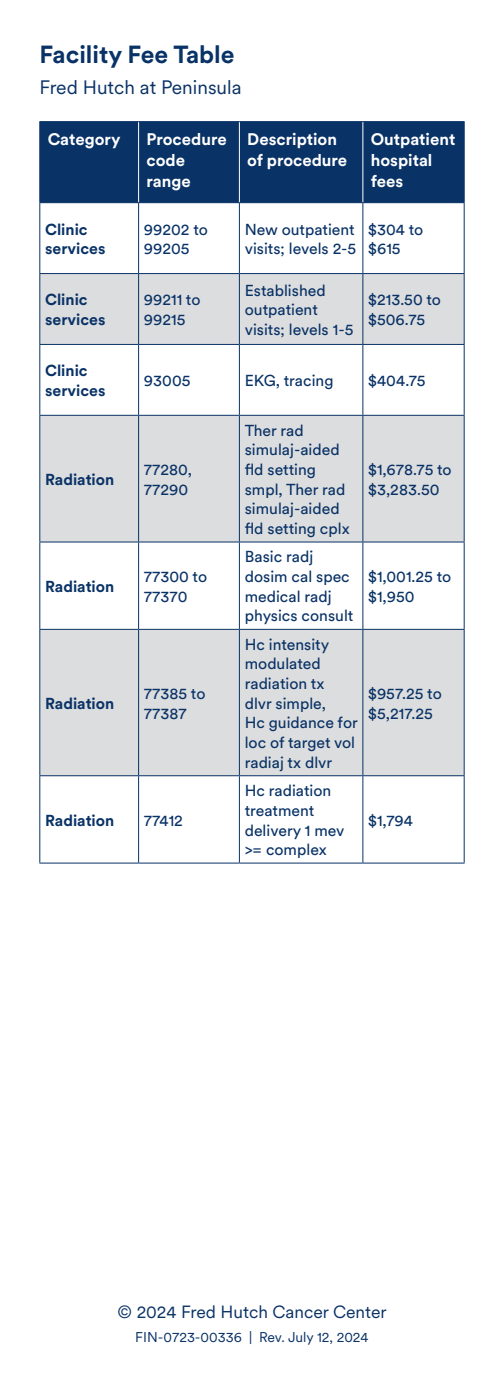
<style>
.page{position:relative;width:504px;height:1386px;background:#fff}
.page>*{position:absolute;margin:0;border:0;box-sizing:border-box;transform-origin:0 0}
.t1{font:700 24.5px "Circular XX";color:#093266}
.t2{font:19.25px "Circular XX";color:#093266}
.t3{font:17.5px "Circular XX";color:#093266}
.t4{font:700 16.62px/20.8px "Circular XX";color:#fff}
.t5{font:15.75px/19.6px "Circular XX";color:#093266}
.t6{font:700 15.75px/19.6px "Circular XX";color:#093266}
.t7{font:14px "Circular XX";color:#093266}
</style>
<div class="page">
<div style="left:40px;top:122px;width:424px;height:80px;background:#093266"></div>
<div style="left:40px;top:274px;width:424px;height:70px;background:#dcddde"></div>
<svg style="left:40px;top:416px;width:424px;height:359px;fill:#dcddde"></svg>
<hr style="left:138px;top:122px;width:1px;height:80px;background:#fff">
<hr style="left:239px;top:122px;width:1px;height:80px;background:#fff">
<hr style="left:362px;top:122px;width:1px;height:80px;background:#fff">
<hr style="left:138px;top:203px;width:1px;height:70px;background:#093266">
<hr style="left:239px;top:203px;width:1px;height:70px;background:#093266">
<hr style="left:362px;top:203px;width:1px;height:70px;background:#093266">
<hr style="left:138px;top:274px;width:1px;height:70px;background:#093266">
<hr style="left:239px;top:274px;width:1px;height:70px;background:#093266">
<hr style="left:362px;top:274px;width:1px;height:70px;background:#093266">
<hr style="left:138px;top:345px;width:1px;height:70px;background:#093266">
<hr style="left:239px;top:345px;width:1px;height:70px;background:#093266">
<hr style="left:362px;top:345px;width:1px;height:70px;background:#093266">
<hr style="left:138px;top:416px;width:1px;height:126px;background:#093266">
<hr style="left:239px;top:416px;width:1px;height:126px;background:#093266">
<hr style="left:362px;top:416px;width:1px;height:126px;background:#093266">
<hr style="left:138px;top:542px;width:1px;height:87px;background:#093266">
<hr style="left:239px;top:542px;width:1px;height:87px;background:#093266">
<hr style="left:362px;top:542px;width:1px;height:87px;background:#093266">
<hr style="left:138px;top:630px;width:1px;height:145px;background:#093266">
<hr style="left:239px;top:630px;width:1px;height:145px;background:#093266">
<hr style="left:362px;top:630px;width:1px;height:145px;background:#093266">
<hr style="left:138px;top:776px;width:1px;height:87px;background:#093266">
<hr style="left:239px;top:776px;width:1px;height:87px;background:#093266">
<hr style="left:362px;top:776px;width:1px;height:87px;background:#093266">
<hr style="left:39px;top:121px;width:100px;height:1px;background:#093266">
<hr style="left:39px;top:122px;width:1px;height:80px;background:#093266">
<hr style="left:139px;top:121px;width:100px;height:1px;background:#093266">
<hr style="left:239px;top:121px;width:124px;height:1px;background:#093266">
<hr style="left:363px;top:121px;width:102px;height:1px;background:#093266">
<hr style="left:464px;top:122px;width:1px;height:80px;background:#093266">
<hr style="left:39px;top:345px;width:1px;height:70px;background:#093266">
<hr style="left:464px;top:345px;width:1px;height:70px;background:#093266">
<hr style="left:39px;top:776px;width:1px;height:87px;background:#093266">
<hr style="left:464px;top:776px;width:1px;height:87px;background:#093266">
<hr style="left:39px;top:415px;width:100px;height:1px;background:#093266">
<hr style="left:39px;top:416px;width:1px;height:126px;background:#093266">
<hr style="left:139px;top:415px;width:100px;height:1px;background:#093266">
<hr style="left:239px;top:415px;width:124px;height:1px;background:#093266">
<hr style="left:363px;top:415px;width:102px;height:1px;background:#093266">
<hr style="left:464px;top:416px;width:1px;height:126px;background:#093266">
<hr style="left:39px;top:629px;width:100px;height:1px;background:#093266">
<hr style="left:39px;top:630px;width:1px;height:145px;background:#093266">
<hr style="left:139px;top:629px;width:100px;height:1px;background:#093266">
<hr style="left:239px;top:629px;width:124px;height:1px;background:#093266">
<hr style="left:363px;top:629px;width:102px;height:1px;background:#093266">
<hr style="left:464px;top:630px;width:1px;height:145px;background:#093266">
<hr style="left:39px;top:775px;width:100px;height:1px;background:#093266">
<hr style="left:139px;top:775px;width:100px;height:1px;background:#093266">
<hr style="left:239px;top:775px;width:124px;height:1px;background:#093266">
<hr style="left:363px;top:775px;width:102px;height:1px;background:#093266">
<hr style="left:39px;top:863px;width:100px;height:1px;background:#093266">
<hr style="left:139px;top:863px;width:100px;height:1px;background:#093266">
<hr style="left:239px;top:863px;width:124px;height:1px;background:#093266">
<hr style="left:363px;top:863px;width:102px;height:1px;background:#093266">
<hr style="left:39px;top:202px;width:100px;height:1px;background:#093266">
<hr style="left:39px;top:203px;width:1px;height:70px;background:#093266">
<hr style="left:139px;top:202px;width:100px;height:1px;background:#093266">
<hr style="left:239px;top:202px;width:124px;height:1px;background:#093266">
<hr style="left:363px;top:202px;width:102px;height:1px;background:#093266">
<hr style="left:464px;top:203px;width:1px;height:70px;background:#093266">
<hr style="left:39px;top:273px;width:100px;height:1px;background:#093266">
<hr style="left:39px;top:274px;width:1px;height:70px;background:#093266">
<hr style="left:139px;top:273px;width:100px;height:1px;background:#093266">
<hr style="left:239px;top:273px;width:124px;height:1px;background:#093266">
<hr style="left:363px;top:273px;width:102px;height:1px;background:#093266">
<hr style="left:464px;top:274px;width:1px;height:70px;background:#093266">
<hr style="left:39px;top:344px;width:100px;height:1px;background:#093266">
<hr style="left:139px;top:344px;width:100px;height:1px;background:#093266">
<hr style="left:239px;top:344px;width:124px;height:1px;background:#093266">
<hr style="left:363px;top:344px;width:102px;height:1px;background:#093266">
<hr style="left:39px;top:542px;width:100px;height:1px;background:#093266">
<hr style="left:39px;top:542px;width:1px;height:87px;background:#093266">
<hr style="left:139px;top:542px;width:100px;height:1px;background:#093266">
<hr style="left:239px;top:542px;width:124px;height:1px;background:#093266">
<hr style="left:363px;top:542px;width:102px;height:1px;background:#093266">
<hr style="left:464px;top:542px;width:1px;height:87px;background:#093266">
<h1 class="t1" style="left:39px;top:37px;width:197px">Facility Fee Table</h1>
<p class="t2" style="left:39px;top:74px;width:204px">Fred Hutch at Peninsula</p>
<p class="t4" style="left:48px;top:128px;width:74px">Category</p>
<p class="t4" style="left:146px;top:128px;width:82px">Procedure code range</p>
<p class="t4" style="left:247px;top:128px;width:102px">Description of procedure</p>
<p class="t4" style="left:371px;top:128px;width:86px">Outpatient hospital fees</p>
<p class="t6" style="left:45px;top:219px;width:62px">Clinic services</p>
<p class="t5" style="left:144px;top:219px;width:65px">99202 to<br>99205</p>
<p class="t5" style="left:245px;top:219px;width:113px">New outpatient visits; levels 2-5</p>
<p class="t5" style="left:368px;top:219px;width:57px">$304 to $615</p>
<p class="t6" style="left:45px;top:289px;width:62px">Clinic services</p>
<p class="t5" style="left:144px;top:289px;width:58px">99211 to<br>99215</p>
<p class="t5" style="left:245px;top:280px;width:110px">Established outpatient visits; levels 1-5</p>
<p class="t5" style="left:368px;top:289px;width:74px">$213.50 to $506.75</p>
<p class="t6" style="left:45px;top:360px;width:62px">Clinic services</p>
<p class="t5" style="left:144px;top:370px;width:48px">93005</p>
<p class="t5" style="left:245px;top:370px;width:90px">EKG, tracing</p>
<p class="t5" style="left:368px;top:370px;width:59px">$404.75</p>
<p class="t6" style="left:45px;top:469px;width:71px">Radiation</p>
<p class="t5" style="left:144px;top:459px;width:49px">77280,<br>77290</p>
<p class="t5" style="left:245px;top:420px;width:106px">Ther rad simulaj-aided fld setting smpl, Ther rad simulaj-aided fld setting cplx</p>
<p class="t5" style="left:368px;top:459px;width:85px">$1,678.75 to $3,283.50</p>
<p class="t6" style="left:45px;top:576px;width:71px">Radiation</p>
<p class="t5" style="left:144px;top:566px;width:65px">77300 to<br>77370</p>
<p class="t5" style="left:245px;top:546px;width:110px">Basic radj dosim cal spec medical radj physics consult</p>
<p class="t5" style="left:368px;top:566px;width:85px">$1,001.25 to $1,950</p>
<p class="t6" style="left:45px;top:693px;width:71px">Radiation</p>
<p class="t5" style="left:144px;top:683px;width:63px">77385 to<br>77387</p>
<p class="t5" style="left:245px;top:634px;width:115px">Hc intensity modulated radiation tx<br>dlvr simple,<br>Hc guidance for loc of target vol radiaj tx dlvr</p>
<p class="t5" style="left:368px;top:683px;width:75px">$957.25 to $5,217.25</p>
<p class="t6" style="left:45px;top:810px;width:71px">Radiation</p>
<p class="t5" style="left:144px;top:810px;width:41px">77412</p>
<p class="t5" style="left:245px;top:780px;width:101px">Hc radiation treatment delivery 1 mev &gt;= complex</p>
<p class="t5" style="left:368px;top:810px;width:46px">$1,794</p>
<p class="t3" style="left:118px;top:1300px;width:271px">© 2024 Fred Hutch Cancer Center</p>
<p class="t7" style="left:135px;top:1328px;width:235px">FIN-0723-00336 | Rev. July 12, 2024</p>
</div>
